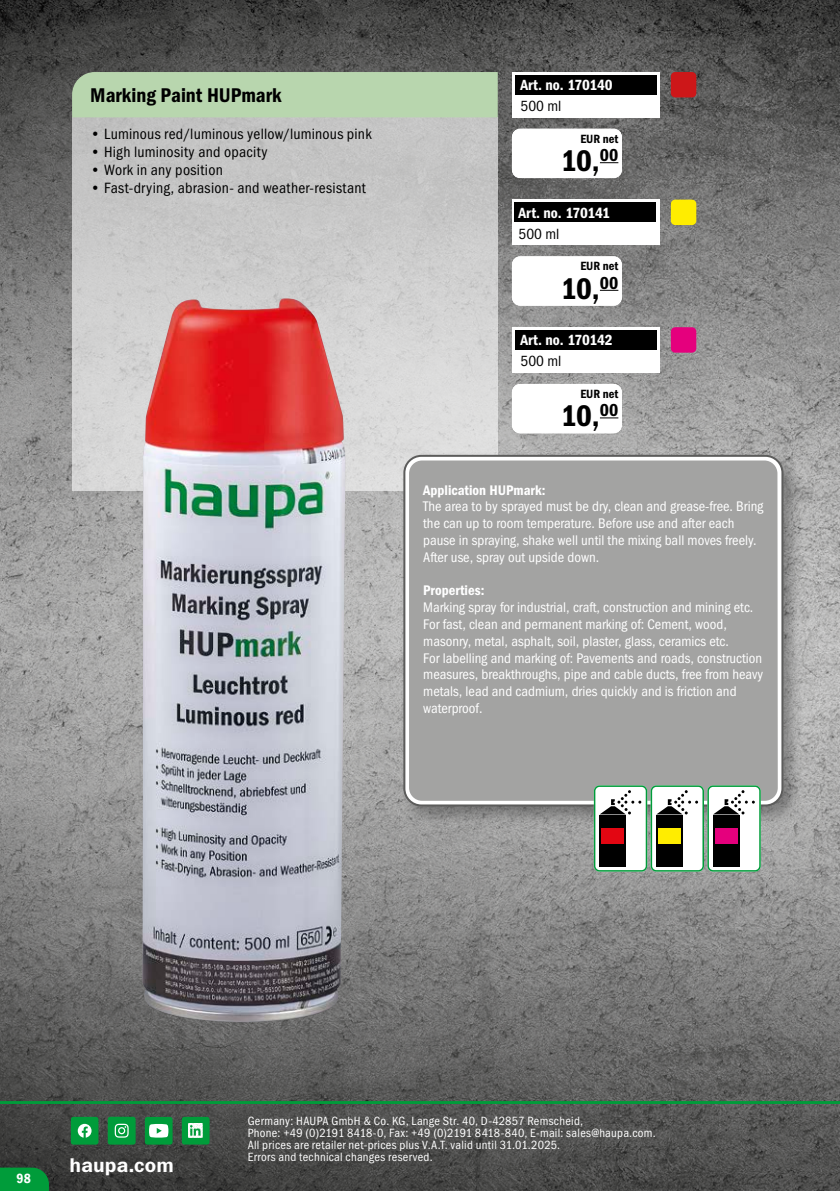
<style>
.page{position:relative;width:840px;height:1191px;background:#fff}
.page>*{position:absolute;margin:0;border:0;box-sizing:border-box;transform-origin:0 0}
.t1{font:30px "Franklin Gothic Demi Cond ITC";color:#000}
.t2{font:20px "Franklin Gothic Demi Cond ITC";color:#000}
.t3{font:20px "Franklin Gothic Demi ITC";letter-spacing:.005em;color:#fff}
.t4{font:15px "Franklin Gothic Book Cond ITC";letter-spacing:.015em;color:#000}
.t5{font:14.8px "Franklin Gothic Demi Cond ITC";color:#fff}
.t6{font:14.8px "Franklin Gothic Book Cond ITC";color:#000}
.t7{font:14px/16.8px "Franklin Gothic Book Cond ITC";color:#fff}
.t8{font:14px "Franklin Gothic Demi Cond ITC";color:#fff}
.t9{font:14px "Franklin Gothic LT Com Dm Cn";color:#fff}
.t10{font:12px/12px "Franklin Gothic Book Cond ITC";letter-spacing:.025em;color:#fff}
.t11{font:12px "Franklin Gothic Demi Cond ITC";color:#000}
</style>
<div class="page">
<img style="left:0;top:0;width:839px;height:1101px">
<svg style="left:0;top:1101px;width:839px;height:90px;background:#474e48"></svg>
<div style="left:182px;top:1116px;width:27px;height:28px;background:#009c3a;border-radius:3px"></div>
<img style="left:189px;top:1123px;width:13px;height:14px">
<div style="left:71px;top:1116px;width:27px;height:28px;background:#009c3a;border-radius:3px"></div>
<svg style="left:78px;top:1123px;width:13px;height:14px"></svg>
<div style="left:108px;top:1116px;width:27px;height:28px;background:#009c3a;border-radius:3px"></div>
<svg style="left:115px;top:1123px;width:14px;height:14px"></svg>
<div style="left:145px;top:1117px;width:27px;height:27px;background:#009c3a;border-radius:3px"></div>
<svg style="left:149px;top:1124px;width:19px;height:13px"></svg>
<div style="left:72px;top:117px;width:425px;height:374px;background:linear-gradient(to bottom,#c0c0c0,#dfdede)"></div>
<div style="left:399px;top:451px;width:404px;height:376px;background:#000;opacity:.3"></div>
<div style="left:404px;top:456px;width:378px;height:349px;background:#fff;border-radius:17px"></div>
<div style="left:403px;top:455px;width:380px;height:351px;border:2px solid #5c5c5b;border-radius:17px"></div>
<div style="left:409px;top:460px;width:368px;height:341px;background:#a3a3a2;border-radius:13px"></div>
<svg style="left:593px;top:785px;width:167px;height:86px"></svg>
<div style="left:707px;top:785px;width:53px;height:86px;border:2px solid #009c3a;border-radius:5px"></div>
<div style="left:72px;top:72px;width:425px;height:45px;background:#b8d6ae"></div>
<div style="left:511px;top:72px;width:148px;height:45px;background:#fff"></div>
<div style="left:514px;top:75px;width:142px;height:20px;background:#000"></div>
<div style="left:511px;top:200px;width:148px;height:45px;background:#fff"></div>
<div style="left:514px;top:203px;width:141px;height:19px;background:#000"></div>
<div style="left:511px;top:327px;width:148px;height:45px;background:#fff"></div>
<div style="left:514px;top:330px;width:142px;height:20px;background:#000"></div>
<img style="left:142px;top:298px;width:203px;height:724px">
<div style="left:670px;top:72px;width:26px;height:25px;background:#cd1719;border-radius:4px"></div>
<div style="left:670px;top:200px;width:26px;height:25px;background:#ffed00;border-radius:4px"></div>
<div style="left:670px;top:327px;width:26px;height:26px;background:#e5007d;border-radius:4px"></div>
<div style="left:512px;top:129px;width:109px;height:48px;background:#fff;border-radius:8px"></div>
<div style="left:511px;top:129px;width:110px;height:49px;border:1px solid #fff;border-radius:8px"></div>
<div style="left:512px;top:257px;width:109px;height:48px;background:#fff;border-radius:8px"></div>
<div style="left:511px;top:256px;width:110px;height:50px;border:1px solid #fff;border-radius:8px"></div>
<div style="left:512px;top:384px;width:109px;height:49px;background:#fff;border-radius:8px"></div>
<div style="left:511px;top:384px;width:110px;height:49px;border:1px solid #fff;border-radius:8px"></div>
<svg style="left:599px;top:162px;width:19px;height:1px"></svg>
<svg style="left:599px;top:290px;width:19px;height:1px"></svg>
<svg style="left:600px;top:417px;width:18px;height:1px"></svg>
<h2 class="t2" style="left:90px;top:83px;width:193px">Marking Paint HUPmark</h2>
<p class="t4" style="left:90px;top:125px;width:283px">• Luminous red/luminous yellow/luminous pink</p>
<p class="t4" style="left:90px;top:143px;width:179px">• High luminosity and opacity</p>
<p class="t4" style="left:90px;top:161px;width:134px">• Work in any position</p>
<p class="t4" style="left:90px;top:179px;width:277px">• Fast-drying, abrasion- and weather-resistant</p>
<p class="t5" style="left:520px;top:76px;width:94px">Art. no. 170140</p>
<p class="t6" style="left:520px;top:98px;width:42px">500 ml</p>
<p class="t11" style="left:580px;top:131px;width:40px">EUR net</p>
<h1 class="t1" style="left:560px;top:143px;width:59px">10,<sup>00</sup></h1>
<p class="t5" style="left:518px;top:204px;width:93px">Art. no. 170141</p>
<p class="t6" style="left:518px;top:225px;width:42px">500 ml</p>
<p class="t11" style="left:580px;top:259px;width:40px">EUR net</p>
<h1 class="t1" style="left:560px;top:271px;width:59px">10,<sup>00</sup></h1>
<p class="t5" style="left:520px;top:331px;width:94px">Art. no. 170142</p>
<p class="t6" style="left:520px;top:353px;width:42px">500 ml</p>
<p class="t11" style="left:580px;top:387px;width:40px">EUR net</p>
<h1 class="t1" style="left:560px;top:398px;width:59px">10,<sup>00</sup></h1>
<p class="t8" style="left:423px;top:481px;width:124px">Application HUPmark:</p>
<p class="t7" style="left:423px;top:498px;width:341px">The area to by sprayed must be dry, clean and grease-free. Bring the can up to room temperature. Before use and after each pause in spraying, shake well until the mixing ball moves freely.<br>After use, spray out upside down.</p>
<p class="t8" style="left:423px;top:582px;width:63px">Properties:</p>
<p class="t7" style="left:423px;top:599px;width:341px">Marking spray for industrial, craft, construction and mining etc.<br>For fast, clean and permanent marking of: Cement, wood, masonry, metal, asphalt, soil, plaster, glass, ceramics etc.<br>For labelling and marking of: Pavements and roads, construction measures, breakthroughs, pipe and cable ducts, free from heavy metals, lead and cadmium, dries quickly and is friction and waterproof.</p>
<p class="t9" style="left:17px;top:1170px;width:16px">98</p>
<h2 class="t3" style="left:69px;top:1153px;width:106px">haupa.com</h2>
<p class="t10" style="left:247px;top:1115px;width:409px">Germany: HAUPA GmbH &amp; Co. KG, Lange Str. 40, D-42857 Remscheid,<br>Phone: +49 (0)2191 8418-0, Fax: +49 (0)2191 8418-840, E-mail: sales@haupa.com.<br>All prices are retailer net-prices plus V.A.T. valid until 31.01.2025.<br>Errors and technical changes reserved.</p>
</div>
